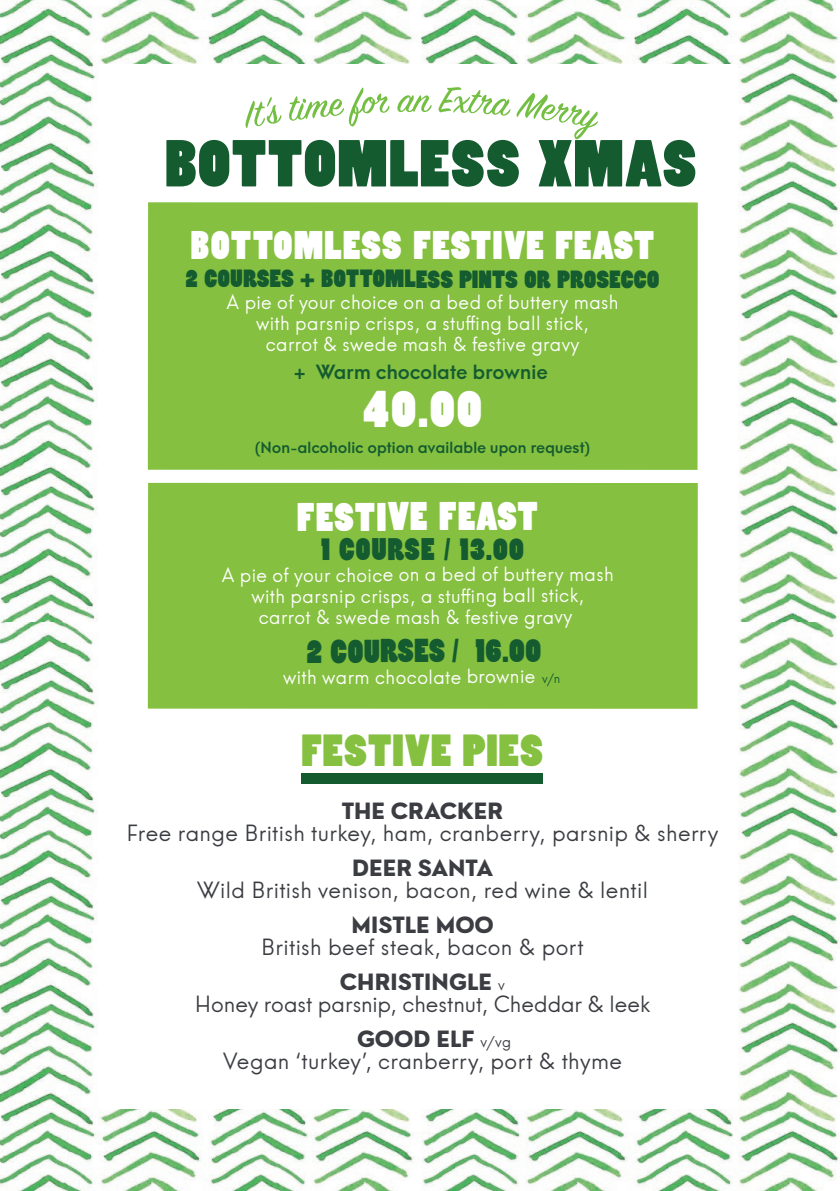
<style>
.page{position:relative;width:840px;height:1191px;background:#fff}
.page>*{position:absolute;margin:0;border:0;box-sizing:border-box;transform-origin:0 0}
.t1{font:63.8px "Pieplar";letter-spacing:-.005em;color:#145c30}
.t2{font:50.6px "Pieplar";color:#fff;scale:.96 1}
.t3{font:43.4px "Pieplar";color:#85c040}
.t4{font:38.6px "Pieplar";color:#fff;scale:.96 1}
.t5{font:31.8px "Pieplar";letter-spacing:-.005em;color:#145c30;scale:.96 1}
.t6{font:30px "Pieplar";letter-spacing:.015em;color:#145c30;scale:.96 1}
.t7{font:24px "Pieplar";letter-spacing:-.01em;color:#145c30}
.t8{font:21.8px/34.4px "Neo Hans";letter-spacing:.015em;color:#3b3d42;text-align:center}
.t9{font:700 21.8px "Neo Hans";letter-spacing:.01em;color:#3b3d42}
.t10{font:19.2px/21.2px "Neo Hans";letter-spacing:.02em;color:#fff;text-align:center;scale:.96 1}
.t11{font:500 19.2px "Neo Hans";letter-spacing:.02em;color:#145c30;scale:.96 1}
.t12{font:500 15px "Neo Hans";letter-spacing:.02em;color:#145c30;scale:.96 1}
.s1{font-size:12.8px;color:#145c30}
.s2{font-weight:700}
.s3{font-size:14.6px}
</style>
<div class="page">
<img style="left:0;top:621px;width:839px;height:570px">
<img style="left:0;top:0;width:839px;height:621px">
<div style="left:98px;top:65px;width:639px;height:1044px;background:#fff"></div>
<div style="left:301px;top:773px;width:241px;height:10px;background:#145c30"></div>
<svg style="left:245px;top:97px;width:36px;height:31px"></svg>
<svg style="left:289px;top:87px;width:100px;height:40px"></svg>
<svg style="left:397px;top:95px;width:34px;height:17px"></svg>
<svg style="left:438px;top:87px;width:72px;height:29px"></svg>
<svg style="left:516px;top:93px;width:81px;height:46px"></svg>
<div style="left:148px;top:202px;width:549px;height:268px;background:#85c040"></div>
<div style="left:148px;top:483px;width:549px;height:226px;background:#85c040"></div>
<h1 class="t1" style="left:164px;top:136px;width:534px">BOTTOMLESS XMAS</h1>
<h3 class="t4" style="left:190px;top:228px;width:484px">BOTTOMLESS FESTIVE FEAST</h3>
<p class="t7" style="left:185px;top:269px;width:475px">2 COURSES + BOTTOMLESS PINTS OR PROSECCO</p>
<p class="t10" style="left:226px;top:292px;width:409px">A pie of your choice on a bed of buttery mash with parsnip crisps, a stuffing ball stick,<br>carrot &amp; swede mash &amp; festive gravy</p>
<p class="t11" style="left:294px;top:360px;width:265px">+ Warm chocolate brownie</p>
<h2 class="t2" style="left:362px;top:388px;width:126px">40.00</h2>
<p class="t12" style="left:255px;top:438px;width:350px">(Non-alcoholic option available upon request)</p>
<h3 class="t4" style="left:297px;top:500px;width:253px">FESTIVE FEAST</h3>
<h3 class="t6" style="left:320px;top:536px;width:213px">1 COURSE / 13.00</h3>
<p class="t10" style="left:222px;top:564px;width:409px">A pie of your choice on a bed of buttery mash with parsnip crisps, a stuffing ball stick,<br>carrot &amp; swede mash &amp; festive gravy</p>
<h3 class="t5" style="left:306px;top:637px;width:246px">2 COURSES / 16.00</h3>
<p class="t10" style="left:283px;top:666px;width:290px">with warm chocolate brownie <span class="s1">v/n</span></p>
<h3 class="t3" style="left:301px;top:732px;width:244px">FESTIVE PIES</h3>
<p class="t9" style="left:342px;top:798px;width:162px">THE CRACKER</p>
<p class="t8" style="left:126px;top:817px;width:593px">Free range British turkey, ham, cranberry, parsnip &amp; sherry</p>
<p class="t9" style="left:352px;top:855px;width:142px">DEER SANTA</p>
<p class="t8" style="left:197px;top:874px;width:452px">Wild British venison, bacon, red wine &amp; lentil</p>
<p class="t9" style="left:351px;top:912px;width:144px">MISTLE MOO</p>
<p class="t8" style="left:261px;top:931px;width:324px">British beef steak, bacon &amp; port<br><span class="s2">CHRISTINGLE</span> <span class="s3">v</span></p>
<p class="t8" style="left:357px;top:987px;width:294px;text-align:left;text-indent:-162px">Honey roast parsnip, chestnut, Cheddar &amp; leek<br><span class="s2">GOOD ELF</span> <span class="s3">v/vg</span></p>
<p class="t8" style="left:223px;top:1044px;width:400px">Vegan ‘turkey’, cranberry, port &amp; thyme</p>
</div>
